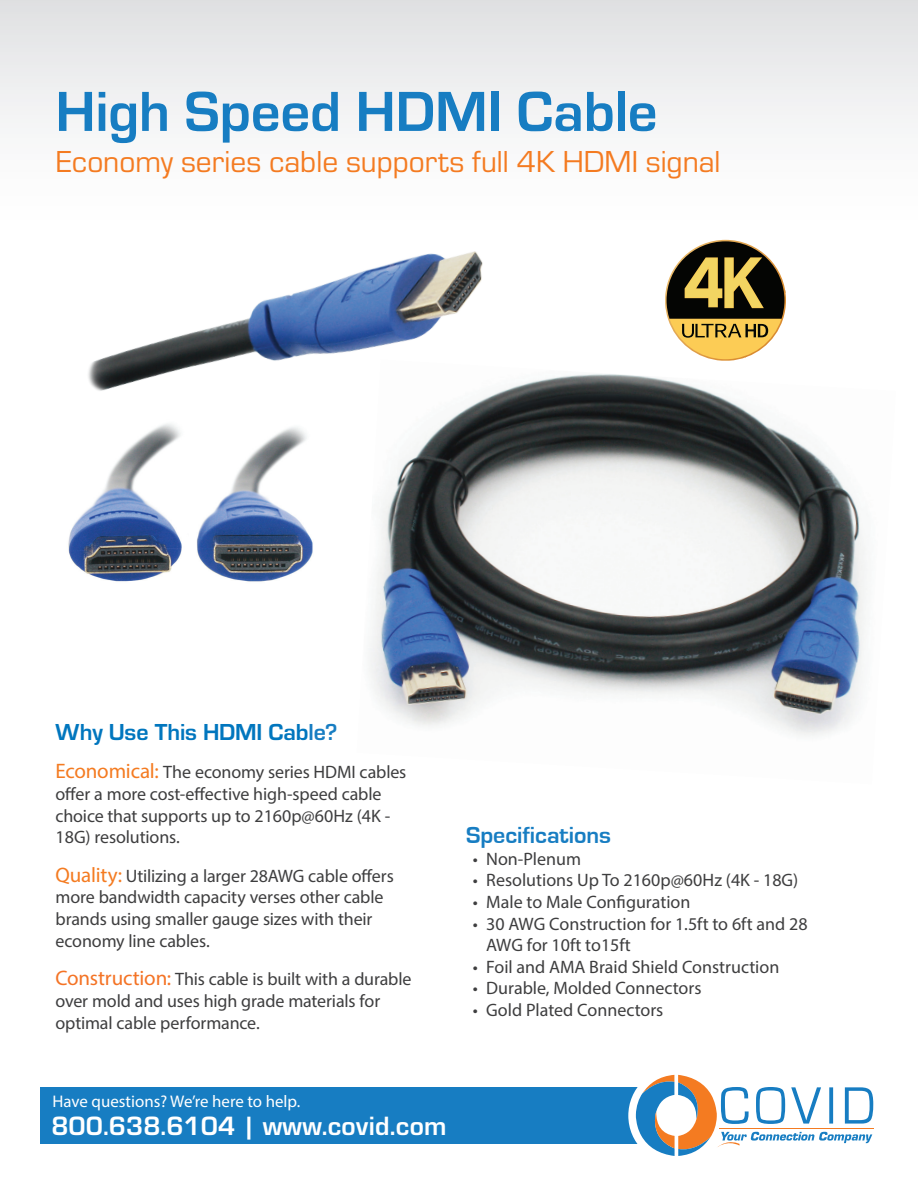
<style>
.page{position:relative;width:918px;height:1188px;background:#fff}
.page>*{position:absolute;margin:0;border:0;box-sizing:border-box;transform-origin:0 0}
.t1{font:700 58.5px "Eurostile";color:#177dc2}
.t2{font:31.5px "Eurostile";color:#f47b21}
.t3{font:700 27.45px "Eurostile";letter-spacing:.01em;color:#fff}
.t4{font:700 24px "Eurostile";letter-spacing:-.005em;color:#0076be}
.t5{font:700 24px "Eurostile";color:#177dc2}
.t6{font:18px/21.6px "Myriad Pro";letter-spacing:-.005em;color:#3e3e3f}
.t7{font:16.95px "Myriad Pro";color:#fff}
.s1{color:#177dc2}
.s2{font-size:21px;color:#f47b21}
.s3{font-size:21px;color:#f47325}
</style>
<div class="page">
<div style="left:0;top:0;width:918px;height:234px;background:linear-gradient(to bottom,#e1e2e4,#fff)"></div>
<div style="left:40px;top:1088px;width:628px;height:56px;background:#177dc2"></div>
<div style="left:628px;top:1067px;width:98px;height:97px;background:#fff;border-radius:50%"></div>
<svg style="left:636px;top:1075px;width:237px;height:81px"></svg>
<img style="left:369px;top:374px;width:498px;height:362px">
<img style="left:46px;top:156px;width:484px;height:345px">
<img style="left:53px;top:406px;width:275px;height:176px">
<svg style="left:665px;top:240px;width:121px;height:121px"></svg>
<h1 class="t1" style="left:56px;top:70px;width:603px">High Speed HDMI Cable</h1>
<h2 class="t2" style="left:56px;top:140px;width:666px">Economy series cable supports full 4K HDMI signal</h2>
<h3 class="t4" style="left:56px;top:714px;width:284px">Why Use This HDMI Cab<span class="s1">le?</span></h3>
<p class="t6" style="left:56px;top:761px;width:352px"><span class="s2">Economical:</span> The economy series HDMI cables offer a more cost-effective high-speed cable choice that supports up to 2160p@60Hz (4K - 18G) resolutions.</p>
<p class="t6" style="left:56px;top:865px;width:340px"><span class="s2">Quality:</span> Utilizing a larger 28AWG cable offers more bandwidth capacity verses other cable brands using smaller gauge sizes with their economy line cables.</p>
<p class="t6" style="left:56px;top:968px;width:358px"><span class="s3">Construction:</span> This cable is built with a durable over mold and uses high grade materials for optimal cable performance.</p>
<h3 class="t5" style="left:466px;top:822px;width:147px">Specifications</h3>
<p class="t6" style="left:473px;top:848px;width:110px">• Non-Plenum</p>
<p class="t6" style="left:473px;top:869px;width:327px">• Resolutions Up To 2160p@60Hz (4K - 18G)</p>
<p class="t6" style="left:473px;top:891px;width:219px">• Male to Male Configuration</p>
<p class="t6" style="left:486px;top:913px;width:323px;text-indent:-14px">• 30 AWG Construction for 1.5ft to 6ft and 28<br>AWG for 10ft to15ft</p>
<p class="t6" style="left:473px;top:956px;width:308px">• Foil and AMA Braid Shield Construction</p>
<p class="t6" style="left:473px;top:977px;width:230px">• Durable, Molded Connectors</p>
<p class="t6" style="left:473px;top:999px;width:192px">• Gold Plated Connectors</p>
<p class="t7" style="left:53px;top:1091px;width:249px">Have questions? We’re here to help.</p>
<h3 class="t3" style="left:51px;top:1106px;width:397px">800.638.6104 | www.covid.com</h3>
</div>
